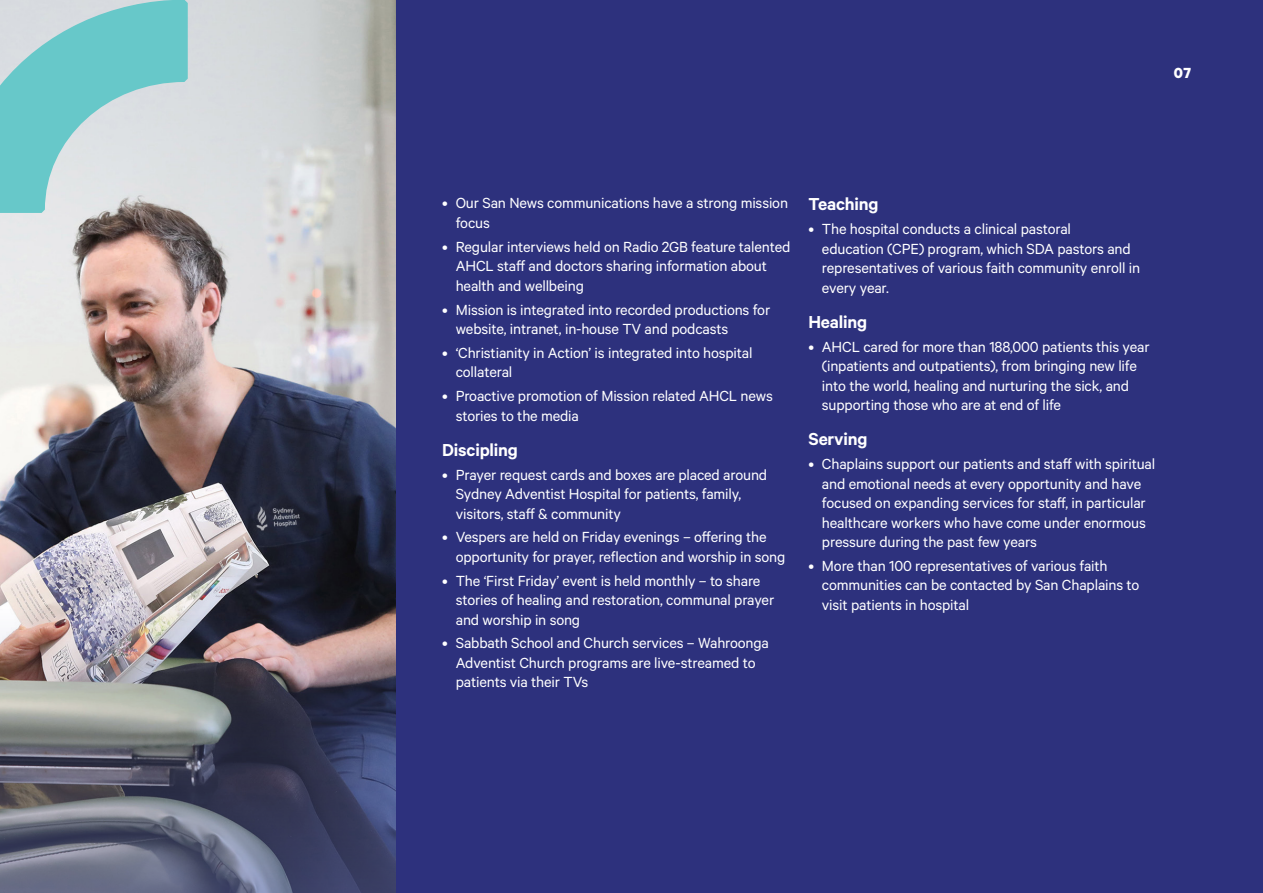
<style>
.page{position:relative;width:1263px;height:893px;background:#2d317d}
.page>*{position:absolute;margin:0;border:0;box-sizing:border-box;transform-origin:0 0}
.t1{font:600 19.5px "Calibre";letter-spacing:-.01em;color:#fff}
.t2{font:16.5px/19.5px "Calibre";letter-spacing:-.01em;color:#fff}
.t3{font:700 16.5px "Calibre";color:#fff}
</style>
<div class="page">
<img style="left:0;top:0;width:395px;height:606px">
<img style="left:0;top:606px;width:395px;height:287px">
<svg style="left:0;top:0;width:188px;height:213px;background:#9fd2d4"></svg>
<p class="t3" style="left:1174px;top:63px;width:19px">07</p>
<p class="t2" style="left:456px;top:193px;width:334px;text-indent:-13px">• Our San News communications have a strong mission focus</p>
<p class="t2" style="left:456px;top:236px;width:336px;text-indent:-13px">• Regular interviews held on Radio 2GB feature talented<br>AHCL staff and doctors sharing information about health and wellbeing</p>
<p class="t2" style="left:456px;top:299px;width:316px;text-indent:-13px">• Mission is integrated into recorded productions for website, intranet, in-house TV and podcasts</p>
<p class="t2" style="left:456px;top:342px;width:298px;text-indent:-13px">• ‘Christianity in Action’ is integrated into hospital collateral</p>
<p class="t2" style="left:456px;top:386px;width:319px;text-indent:-13px">• Proactive promotion of Mission related AHCL news stories to the media</p>
<p class="t1" style="left:442px;top:438px;width:77px">Discipling</p>
<p class="t2" style="left:456px;top:464px;width:313px;text-indent:-13px">• Prayer request cards and boxes are placed around<br>Sydney Adventist Hospital for patients, family, visitors, staff &amp; community</p>
<p class="t2" style="left:456px;top:527px;width:331px;text-indent:-13px">• Vespers are held on Friday evenings – offering the opportunity for prayer, reflection and worship in song</p>
<p class="t2" style="left:456px;top:570px;width:320px;text-indent:-13px">• The ‘First Friday’ event is held monthly – to share stories of healing and restoration, communal prayer and worship in song</p>
<p class="t2" style="left:456px;top:633px;width:315px;text-indent:-13px">• Sabbath School and Church services – Wahroonga<br>Adventist Church programs are live-streamed to patients via their TVs</p>
<p class="t1" style="left:808px;top:193px;width:72px">Teaching</p>
<p class="t2" style="left:822px;top:219px;width:320px;text-indent:-13px">• The hospital conducts a clinical pastoral<br>education (CPE) program, which SDA pastors and representatives of various faith community enroll in every year.</p>
<p class="t1" style="left:808px;top:310px;width:60px">Healing</p>
<p class="t2" style="left:822px;top:336px;width:329px;text-indent:-13px">• AHCL cared for more than 188,000 patients this year (inpatients and outpatients), from bringing new life into the world, healing and nurturing the sick, and supporting those who are at end of life</p>
<p class="t1" style="left:808px;top:428px;width:61px">Serving</p>
<p class="t2" style="left:822px;top:454px;width:335px;text-indent:-13px">• Chaplains support our patients and staff with spiritual and emotional needs at every opportunity and have focused on expanding services for staff, in particular healthcare workers who have come under enormous pressure during the past few years</p>
<p class="t2" style="left:822px;top:555px;width:319px;text-indent:-13px">• More than 100 representatives of various faith communities can be contacted by San Chaplains to visit patients in hospital</p>
</div>
